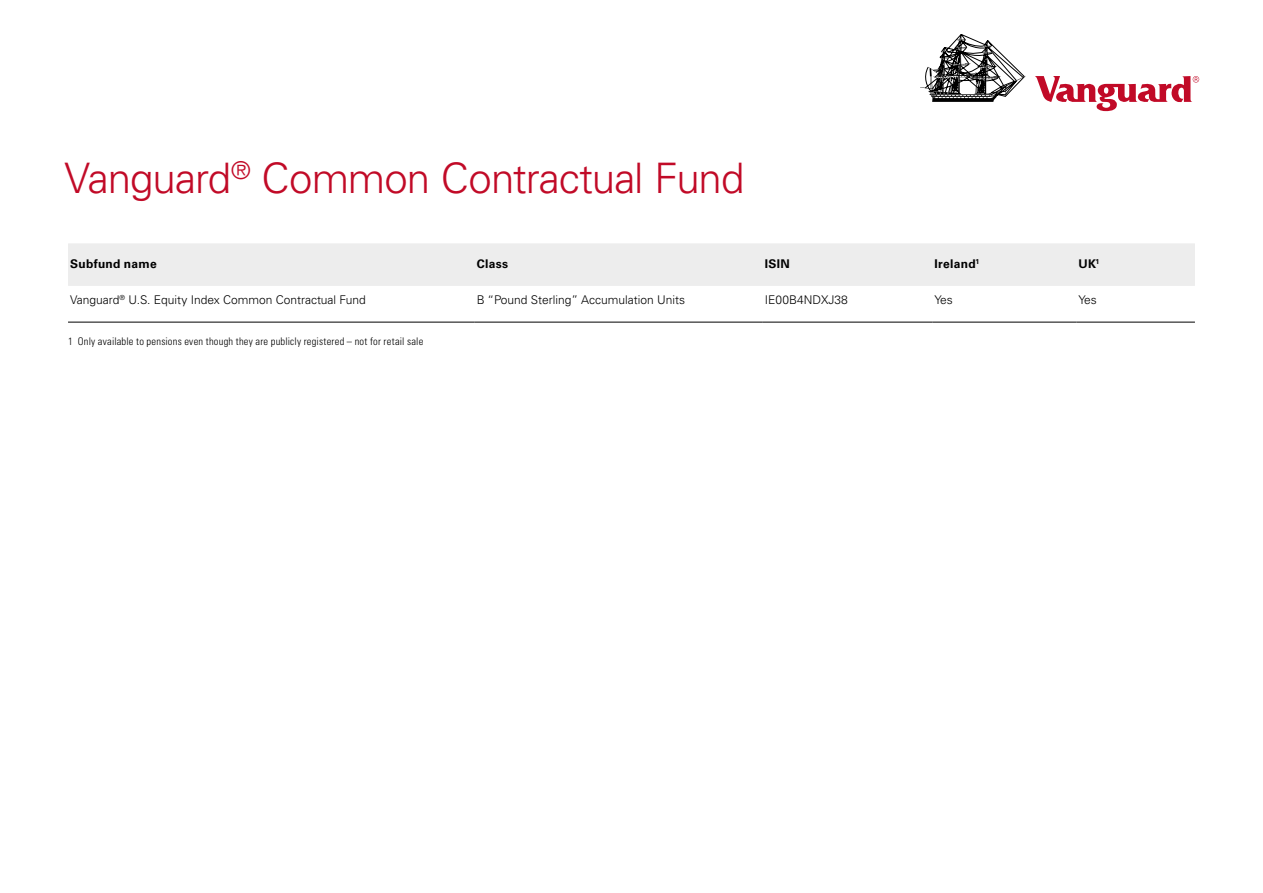
<style>
.page{position:relative;width:1263px;height:893px;background:#fff}
.page>*{position:absolute;margin:0;border:0;box-sizing:border-box;transform-origin:0 0}
.t1{font:300 42px "Univers LT";letter-spacing:-.025em;color:#c10a27}
.t2{font:300 12px "Univers LT";color:#000}
.t3{font:700 12px "Univers LT";letter-spacing:.025em;color:#000}
.t4{font:300 condensed 10.5px "Univers LT";letter-spacing:.02em;color:#000}
</style>
<div class="page">
<div style="left:68px;top:243px;width:1127px;height:43px;background:#ededed"></div>
<hr style="left:68px;top:322px;width:407px;height:1px;background:#000">
<hr style="left:475px;top:322px;width:288px;height:1px;background:#000">
<hr style="left:763px;top:322px;width:169px;height:1px;background:#000">
<hr style="left:932px;top:322px;width:144px;height:1px;background:#000">
<hr style="left:1076px;top:322px;width:119px;height:1px;background:#000">
<svg style="left:920px;top:34px;width:106px;height:68px"></svg>
<svg style="left:1035px;top:76px;width:164px;height:35px"></svg>
<h1 class="t1" style="left:64px;top:152px;width:681px">Vanguard<sup>®</sup> Common Contractual Fund</h1>
<p class="t3" style="left:70px;top:257px;width:88px">Subfund name</p>
<p class="t3" style="left:477px;top:257px;width:33px">Class</p>
<p class="t3" style="left:765px;top:257px;width:26px">ISIN</p>
<p class="t3" style="left:934px;top:257px;width:46px">Ireland<sup>1</sup></p>
<p class="t3" style="left:1078px;top:257px;width:22px">UK<sup>1</sup></p>
<p class="t2" style="left:70px;top:293px;width:297px">Vanguard<sup>®</sup> U.S. Equity Index Common Contractual Fund</p>
<p class="t2" style="left:477px;top:293px;width:210px">B “Pound Sterling” Accumulation Units</p>
<p class="t2" style="left:765px;top:293px;width:84px">IE00B4NDXJ38</p>
<p class="t2" style="left:934px;top:293px;width:20px">Yes</p>
<p class="t2" style="left:1078px;top:293px;width:20px">Yes</p>
<p class="t4" style="left:68px;top:335px;width:357px">1 Only available to pensions even though they are publicly registered – not for retail sale</p>
</div>
